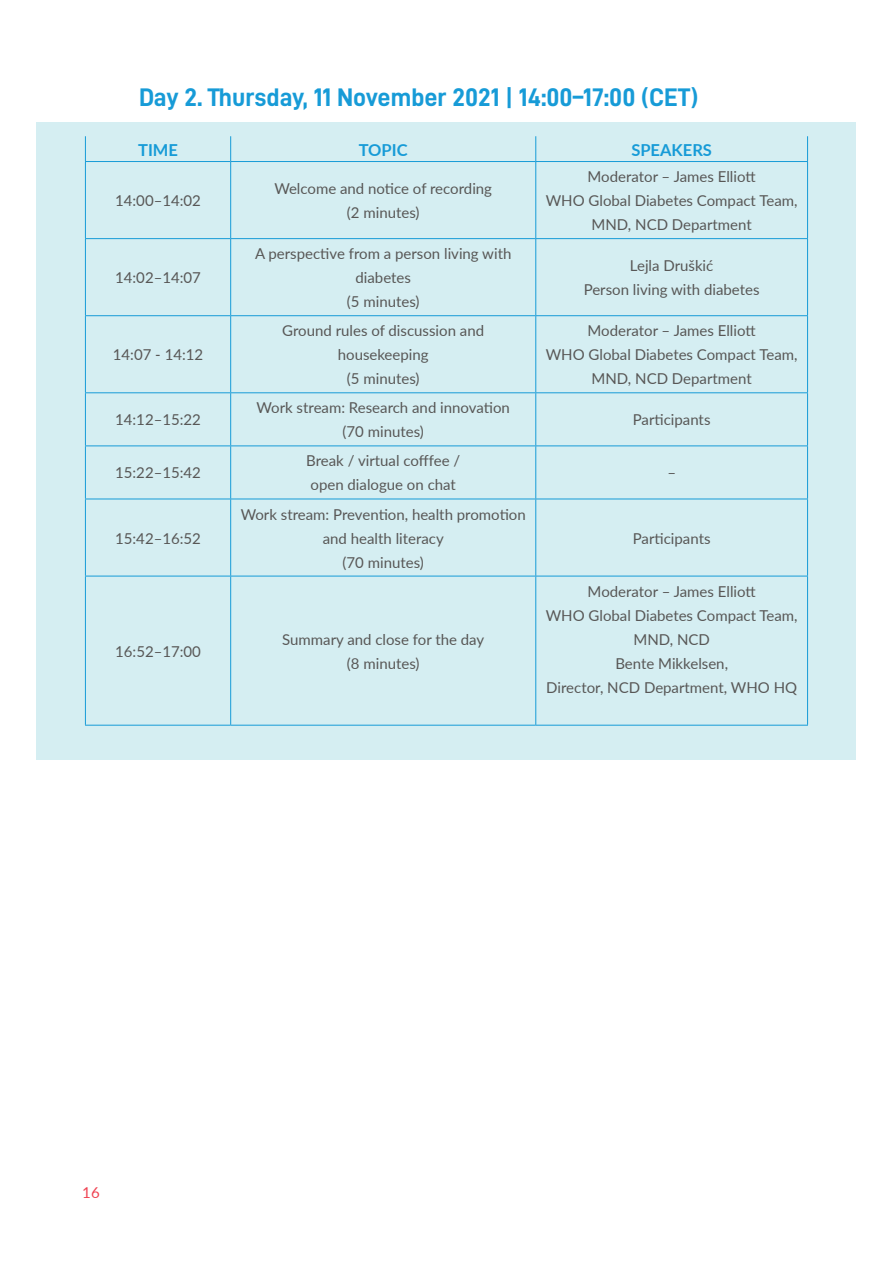
<style>
.page{position:relative;width:893px;height:1263px;background:#fff}
.page>*{position:absolute;margin:0;border:0;box-sizing:border-box;transform-origin:0 0}
.t1{font:25.5px "D DIN Bold";color:#179bd7}
.t2{font:700 16.5px "Lato";color:#179bd7}
.t3{font:15px/24px "Lato";color:#585756;text-align:center}
.t4{font:15px "Lato";color:#ef4251}
</style>
<div class="page">
<div style="left:37px;top:122px;width:819px;height:638px;background:#d5eef2"></div>
<hr style="left:230px;top:162px;width:1px;height:76px;background:#179bd7">
<hr style="left:535px;top:162px;width:1px;height:76px;background:#179bd7">
<hr style="left:85px;top:238px;width:146px;height:1px;background:#179bd7">
<hr style="left:231px;top:238px;width:305px;height:1px;background:#179bd7">
<hr style="left:230px;top:239px;width:1px;height:76px;background:#179bd7">
<hr style="left:536px;top:238px;width:272px;height:1px;background:#179bd7">
<hr style="left:535px;top:239px;width:1px;height:76px;background:#179bd7">
<hr style="left:85px;top:315px;width:146px;height:1px;background:#179bd7">
<hr style="left:231px;top:315px;width:305px;height:1px;background:#179bd7">
<hr style="left:230px;top:316px;width:1px;height:76px;background:#179bd7">
<hr style="left:536px;top:315px;width:272px;height:1px;background:#179bd7">
<hr style="left:535px;top:316px;width:1px;height:76px;background:#179bd7">
<hr style="left:85px;top:392px;width:146px;height:1px;background:#179bd7">
<hr style="left:231px;top:392px;width:305px;height:1px;background:#179bd7">
<hr style="left:230px;top:393px;width:1px;height:52px;background:#179bd7">
<hr style="left:536px;top:392px;width:272px;height:1px;background:#179bd7">
<hr style="left:535px;top:393px;width:1px;height:52px;background:#179bd7">
<hr style="left:85px;top:445px;width:146px;height:1px;background:#179bd7">
<hr style="left:231px;top:445px;width:305px;height:1px;background:#179bd7">
<hr style="left:230px;top:446px;width:1px;height:53px;background:#179bd7">
<hr style="left:536px;top:445px;width:272px;height:1px;background:#179bd7">
<hr style="left:535px;top:446px;width:1px;height:53px;background:#179bd7">
<hr style="left:85px;top:499px;width:146px;height:1px;background:#179bd7">
<hr style="left:231px;top:499px;width:305px;height:1px;background:#179bd7">
<hr style="left:230px;top:499px;width:1px;height:77px;background:#179bd7">
<hr style="left:536px;top:499px;width:272px;height:1px;background:#179bd7">
<hr style="left:535px;top:499px;width:1px;height:77px;background:#179bd7">
<hr style="left:85px;top:576px;width:146px;height:1px;background:#179bd7">
<hr style="left:231px;top:576px;width:305px;height:1px;background:#179bd7">
<hr style="left:230px;top:576px;width:1px;height:149px;background:#179bd7">
<hr style="left:536px;top:576px;width:272px;height:1px;background:#179bd7">
<hr style="left:535px;top:576px;width:1px;height:149px;background:#179bd7">
<hr style="left:85px;top:725px;width:146px;height:1px;background:#179bd7">
<hr style="left:231px;top:725px;width:305px;height:1px;background:#179bd7">
<hr style="left:536px;top:725px;width:272px;height:1px;background:#179bd7">
<hr style="left:85px;top:162px;width:1px;height:76px;background:#179bd7">
<hr style="left:807px;top:162px;width:1px;height:76px;background:#179bd7">
<hr style="left:85px;top:239px;width:1px;height:76px;background:#179bd7">
<hr style="left:807px;top:239px;width:1px;height:76px;background:#179bd7">
<hr style="left:85px;top:316px;width:1px;height:76px;background:#179bd7">
<hr style="left:807px;top:316px;width:1px;height:76px;background:#179bd7">
<hr style="left:85px;top:393px;width:1px;height:52px;background:#179bd7">
<hr style="left:807px;top:393px;width:1px;height:52px;background:#179bd7">
<hr style="left:85px;top:446px;width:1px;height:53px;background:#179bd7">
<hr style="left:807px;top:446px;width:1px;height:53px;background:#179bd7">
<hr style="left:85px;top:499px;width:1px;height:77px;background:#179bd7">
<hr style="left:807px;top:499px;width:1px;height:77px;background:#179bd7">
<hr style="left:85px;top:576px;width:1px;height:149px;background:#179bd7">
<hr style="left:807px;top:576px;width:1px;height:149px;background:#179bd7">
<div style="left:85px;top:136px;width:723px;height:26px;background:#d5eef2"></div>
<h1 class="t1" style="left:139px;top:83px;width:561px">Day 2. Thursday, 11 November 2021 | 14:00–17:00 (CET)</h1>
<p class="t2" style="left:138px;top:137px;width:41px">TIME</p>
<p class="t2" style="left:359px;top:137px;width:50px">TOPIC</p>
<p class="t2" style="left:631px;top:137px;width:82px">SPEAKERS</p>
<p class="t3" style="left:115px;top:188px;width:87px">14:00–14:02</p>
<p class="t3" style="left:546px;top:164px;width:253px">Moderator – James Elliott<br>WHO Global Diabetes Compact Team,<br>MND, NCD Department</p>
<p class="t3" style="left:274px;top:176px;width:219px">Welcome and notice of recording (2 minutes)</p>
<p class="t3" style="left:115px;top:265px;width:87px">14:02–14:07</p>
<p class="t3" style="left:113px;top:342px;width:92px">14:07 - 14:12</p>
<p class="t3" style="left:115px;top:407px;width:87px">14:12–15:22</p>
<p class="t3" style="left:115px;top:460px;width:87px">15:22–15:42</p>
<p class="t3" style="left:115px;top:525px;width:87px">15:42–16:52</p>
<p class="t3" style="left:115px;top:639px;width:87px">16:52–17:00</p>
<p class="t3" style="left:255px;top:241px;width:258px">A perspective from a person living with diabetes<br>(5 minutes)</p>
<p class="t3" style="left:584px;top:253px;width:177px">Lejla Druškić<br>Person living with diabetes</p>
<p class="t3" style="left:282px;top:318px;width:203px">Ground rules of discussion and housekeeping<br>(5 minutes)</p>
<p class="t3" style="left:546px;top:318px;width:253px">Moderator – James Elliott<br>WHO Global Diabetes Compact Team,<br>MND, NCD Department</p>
<p class="t3" style="left:257px;top:395px;width:255px">Work stream: Research and innovation (70 minutes)</p>
<p class="t3" style="left:306px;top:448px;width:155px;text-align:left">Break / virtual cofffee / open dialogue on chat</p>
<p class="t3" style="left:241px;top:501px;width:287px">Work stream: Prevention, health promotion and health literacy<br>(70 minutes)</p>
<p class="t3" style="left:282px;top:627px;width:204px">Summary and close for the day (8 minutes)</p>
<p class="t3" style="left:633px;top:407px;width:79px">Participants</p>
<p class="t3" style="left:667px;top:460px;width:10px">–</p>
<p class="t3" style="left:633px;top:525px;width:79px">Participants</p>
<p class="t3" style="left:546px;top:579px;width:253px">Moderator – James Elliott<br>WHO Global Diabetes Compact Team,<br>MND, NCD<br>Bente Mikkelsen,<br>Director, NCD Department, WHO HQ</p>
<p class="t4" style="left:82px;top:1182px;width:19px">16</p>
</div>
